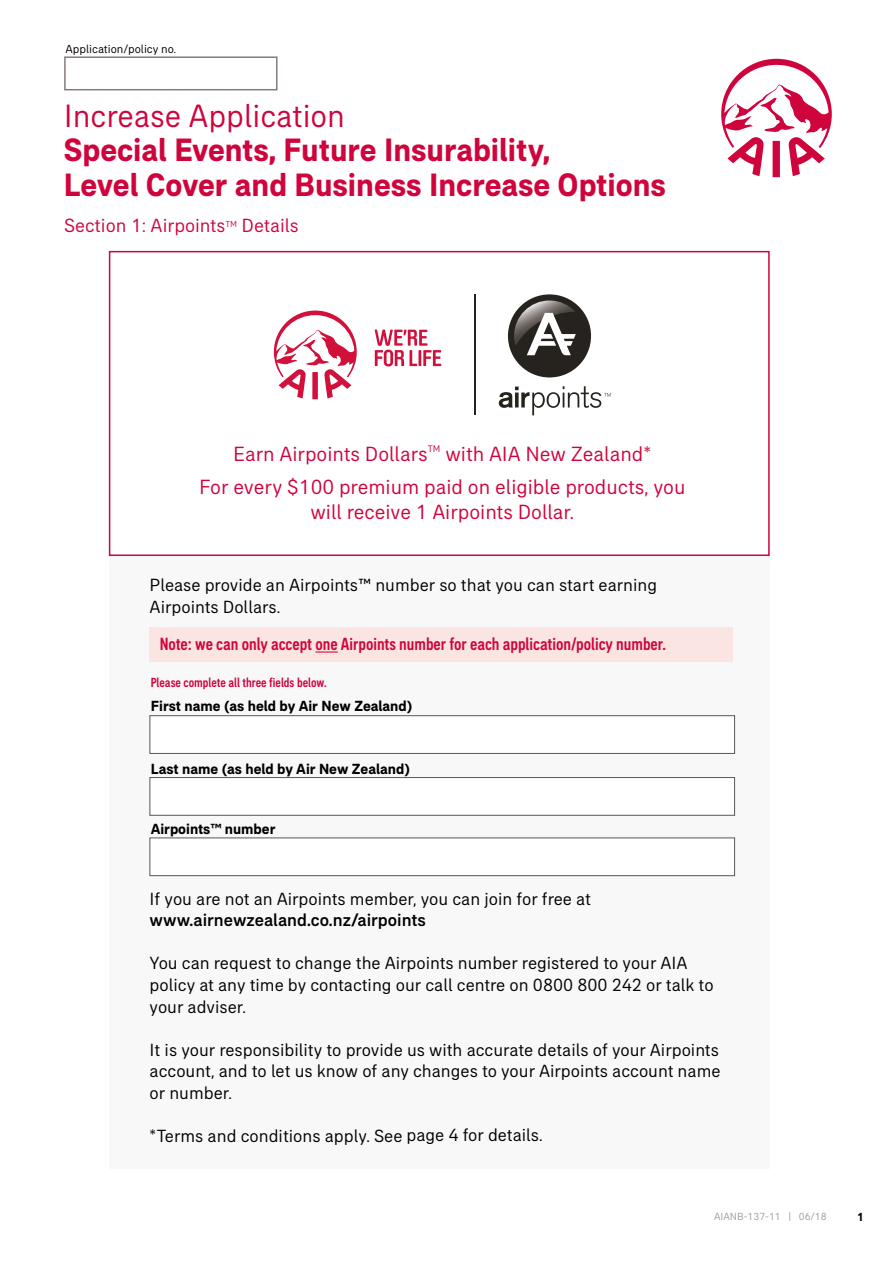
<style>
.page{position:relative;width:893px;height:1263px;background:#fff}
.page>*{position:absolute;margin:0;border:0;box-sizing:border-box;transform-origin:0 0}
.t1{font:700 33px/34.5px "AIA Everest";color:#d0043c}
.t2{font:33px "AIA Everest";color:#d0043c}
.t3{font:21px/33.8px "AIA Everest";color:#d0043c;text-align:center}
.t4{font:19.5px "AIA Everest";color:#d0043c}
.t5{font:18px/21.6px "AIA Everest";color:#000}
.t6{font:500 condensed 18px "AIA Everest";color:#d0043c}
.t7{font:500 18px "AIA Everest";color:#000}
.t8{font:700 15px "AIA Everest";color:#000}
.t9{font:500 condensed 13.5px "AIA Everest";color:#d0043c}
.t10{font:12px "AIA Everest";color:#000}
.t11{font:700 12px "AIA Everest";color:#000}
.t12{font:10.5px "AIA Everest";color:#9d9d9c}
.t13{font:8.7px "AIA Everest";color:#d0043c}
</style>
<div class="page">
<div style="left:109px;top:555px;width:661px;height:614px;background:#f8f8f8"></div>
<svg style="left:499px;top:386px;width:112px;height:29px"></svg>
<div style="left:508px;top:294px;width:83px;height:83px;background:#26231e;border-radius:50%"></div>
<svg style="left:514px;top:300px;width:62px;height:55px"></svg>
<hr style="left:474px;top:294px;width:2px;height:121px;background:#26231e">
<svg style="left:274px;top:311px;width:83px;height:88px"></svg>
<svg style="left:375px;top:330px;width:66px;height:36px"></svg>
<div style="left:150px;top:715px;width:585px;height:39px;background:#fff;border:1px solid #575756"></div>
<div style="left:109px;top:251px;width:661px;height:305px;border:2px solid #d0043c"></div>
<div style="left:150px;top:777px;width:585px;height:38px;background:#fff;border:1px solid #575756"></div>
<div style="left:150px;top:838px;width:585px;height:38px;background:#fff;border:1px solid #575756"></div>
<div style="left:149px;top:627px;width:584px;height:34px;background:#fae5e3"></div>
<svg style="left:315px;top:651px;width:23px;height:1px"></svg>
<svg style="left:721px;top:59px;width:111px;height:118px"></svg>
<div style="left:64px;top:56px;width:214px;height:34px;border:2px solid #867b77"></div>
<p class="t10" style="left:65px;top:42px;width:112px">Application/policy no.</p>
<h1 class="t2" style="left:64px;top:97px;width:283px">Increase Application</h1>
<h1 class="t1" style="left:64px;top:132px;width:604px">Special Events, Future Insurability,<br>Level Cover and Business Increase Options</h1>
<p class="t4" style="left:64px;top:214px;width:163px">Section 1: Airpoints</p>
<p class="t13" style="left:225px;top:219px;width:13px">TM</p>
<p class="t4" style="left:242px;top:214px;width:59px">Details</p>
<p class="t3" style="left:199px;top:436px;width:488px">Earn Airpoints Dollars<sup>TM</sup> with AIA New Zealand*<br>For every $100 premium paid on eligible products, you</p>
<p class="t3" style="left:310px;top:495px;width:265px">will receive 1 Airpoints Dollar.</p>
<p class="t5" style="left:150px;top:574px;width:509px">Please provide an Airpoints™ number so that you can start earning<br>Airpoints Dollars.</p>
<p class="t6" style="left:160px;top:633px;width:508px">Note: we can only accept one Airpoints number for each application/policy number.</p>
<p class="t9" style="left:151px;top:675px;width:178px">Please complete all three fields below.</p>
<p class="t8" style="left:151px;top:697px;width:263px">First name (as held by Air New Zealand)</p>
<p class="t8" style="left:151px;top:760px;width:261px">Last name (as held by Air New Zealand)</p>
<p class="t8" style="left:151px;top:820px;width:126px">Airpoints™ number</p>
<p class="t5" style="left:150px;top:887px;width:443px">If you are not an Airpoints member, you can join for free at</p>
<p class="t7" style="left:150px;top:910px;width:278px">www.airnewzealand.co.nz/airpoints</p>
<p class="t5" style="left:150px;top:952px;width:566px">You can request to change the Airpoints number registered to your AIA policy at any time by contacting our call centre on 0800 800 242 or talk to your adviser.</p>
<p class="t5" style="left:150px;top:1039px;width:572px;text-align:justify">It is your responsibility to provide us with accurate details of your Airpoints account, and to let us know of any changes to your Airpoints account name or number.</p>
<p class="t5" style="left:150px;top:1125px;width:394px">*Terms and conditions apply. See page 4 for details.</p>
<p class="t12" style="left:714px;top:1211px;width:114px">AIANB-137-11 | 06/18</p>
<p class="t11" style="left:857px;top:1210px;width:8px">1</p>
</div>
